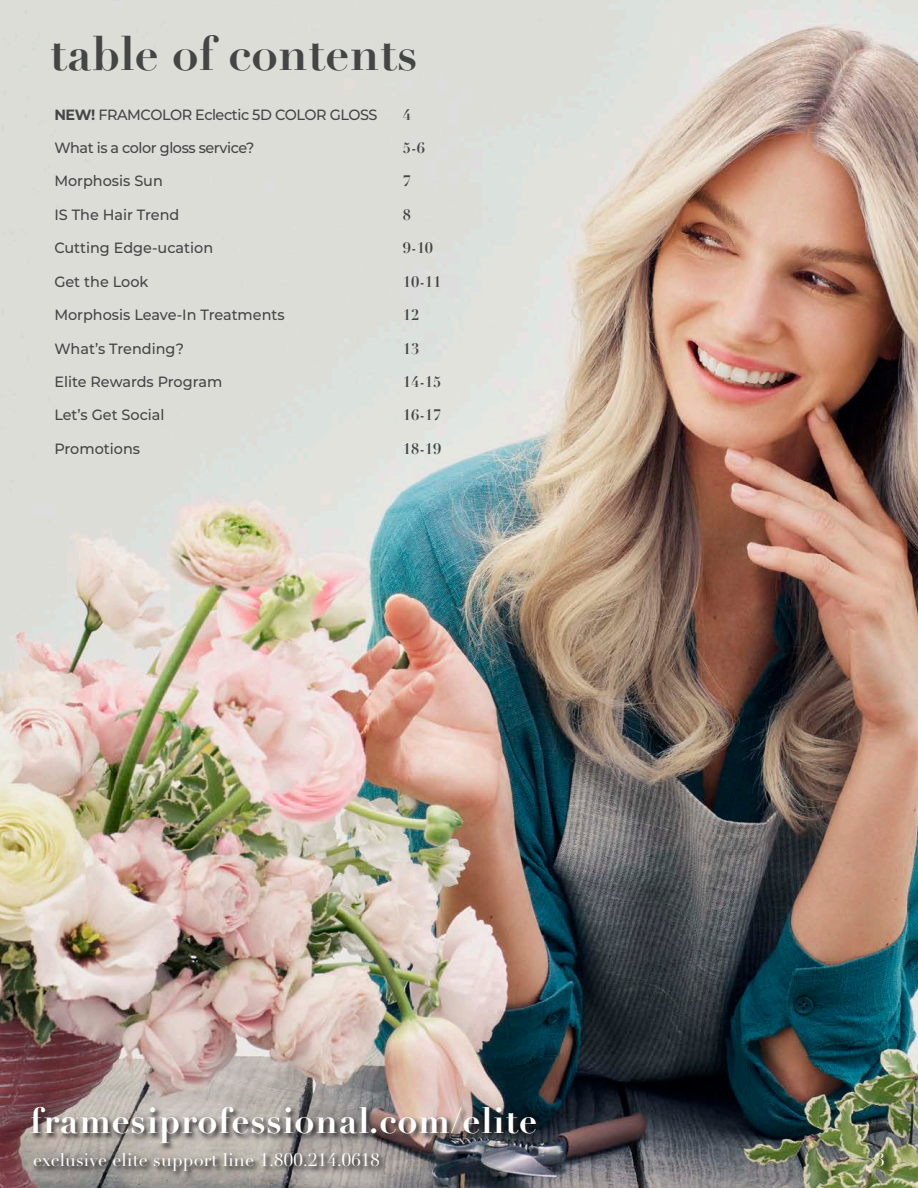
<style>
.page{position:relative;width:918px;height:1188px;background:#fff}
.page>*{position:absolute;margin:0;border:0;box-sizing:border-box;transform-origin:0 0}
.t1{font:700 47.7px "Didot";color:#444545}
.t2{font:700 36px "Didot LT Pro";letter-spacing:.02em;color:#fff}
.t3{font:18px "Didot LT Pro";letter-spacing:.01em;color:#fff}
.t4{font:500 14.85px "Montserrat";color:#444545}
.t5{font:500 14.85px "Montserrat";letter-spacing:-.03em;color:#444545}
.t6{font:700 14.85px "Didot";color:#444545}
.s1{font-weight:700}
</style>
<div class="page">
<img style="left:0;top:0;width:918px;height:1188px">
<div style="left:29px;top:1106px;width:516px;height:46px;background:#231f20;opacity:.75"></div>
<div style="left:32px;top:1152px;width:861px;height:27px;background:#231f20;opacity:.75"></div>
<p class="t1" style="left:49px;top:24px;width:369px">table of contents</p>
<p class="t5" style="left:54px;top:104px;width:325px"><span class="s1">NEW!</span> FRAMCOLOR Eclectic 5D COLOR GLOSS</p>
<p class="t5" style="left:54px;top:137px;width:202px">What is a color gloss service?</p>
<p class="t4" style="left:54px;top:171px;width:110px">Morphosis Sun</p>
<p class="t4" style="left:54px;top:204px;width:127px">IS The Hair Trend</p>
<p class="t4" style="left:54px;top:238px;width:160px">Cutting Edge-ucation</p>
<p class="t4" style="left:54px;top:271px;width:96px">Get the Look</p>
<p class="t4" style="left:54px;top:305px;width:232px">Morphosis Leave-In Treatments</p>
<p class="t4" style="left:54px;top:338px;width:131px">What’s Trending?</p>
<p class="t4" style="left:54px;top:371px;width:170px">Elite Rewards Program</p>
<p class="t4" style="left:54px;top:405px;width:112px">Let’s Get Social</p>
<p class="t4" style="left:54px;top:438px;width:87px">Promotions</p>
<p class="t6" style="left:403px;top:105px;width:10px">4</p>
<p class="t6" style="left:403px;top:138px;width:24px">5-6</p>
<p class="t6" style="left:403px;top:172px;width:10px">7</p>
<p class="t6" style="left:403px;top:205px;width:10px">8</p>
<p class="t6" style="left:403px;top:239px;width:32px">9-10</p>
<p class="t6" style="left:403px;top:272px;width:40px">10-11</p>
<p class="t6" style="left:403px;top:306px;width:18px">12</p>
<p class="t6" style="left:403px;top:339px;width:18px">13</p>
<p class="t6" style="left:403px;top:372px;width:40px">14-15</p>
<p class="t6" style="left:403px;top:406px;width:40px">16-17</p>
<p class="t6" style="left:403px;top:439px;width:40px">18-19</p>
<p class="t2" style="left:30px;top:1098px;width:509px">framesiprofessional.com/elite</p>
<p class="t3" style="left:33px;top:1150px;width:348px">exclusive elite support line 1.800.214.0618</p>
<p class="t3" style="left:876px;top:1150px;width:11px">3</p>
</div>
